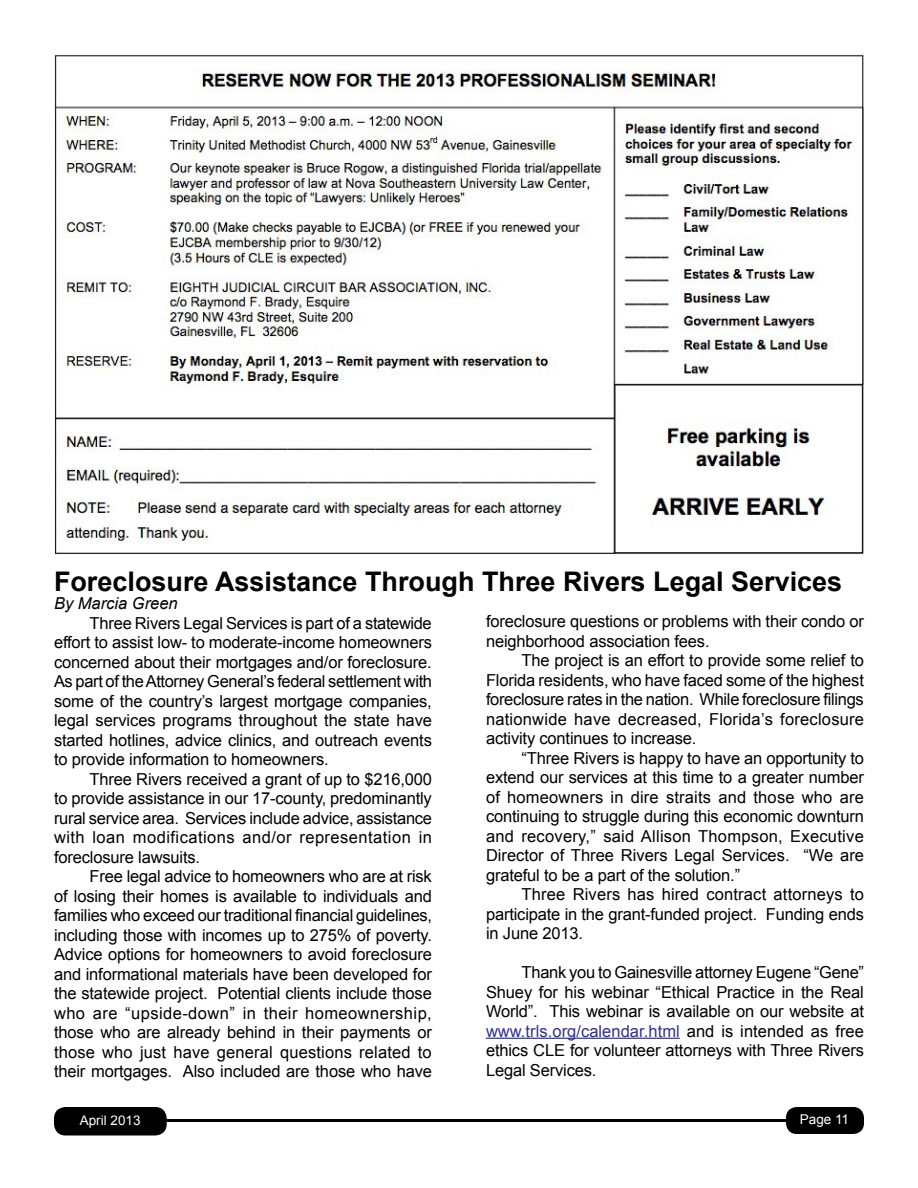
<style>
.page{position:relative;width:918px;height:1188px;background:#fff}
.page>*{position:absolute;margin:0;border:0;box-sizing:border-box;transform-origin:0 0}
.t1{font:700 27px "Arial";color:#000}
.t2{font:16.5px/19.5px "Arial";letter-spacing:-.01em;color:#000;text-align:justify}
.t3{font:italic 16.5px "Arial";color:#000}
.t4{font:13.5px "Arial";color:#fff}
.s1{color:#2e3192}
</style>
<div class="page">
<div style="left:55px;top:1108px;width:111px;height:27px;background:#000;border-radius:11px"></div>
<div style="left:54px;top:1107px;width:113px;height:29px;border:2px solid #000;border-radius:11px"></div>
<div style="left:786px;top:1107px;width:78px;height:27px;background:#000;border-radius:11px"></div>
<hr style="left:81px;top:1119px;width:736px;height:3px;background:#000">
<img style="left:54px;top:54px;width:810px;height:501px">
<hr style="left:486px;top:1038px;width:194px;height:1px;background:#2e3192">
<h1 class="t1" style="left:54px;top:564px;width:790px">Foreclosure Assistance Through Three Rivers Legal Services</h1>
<p class="t3" style="left:54px;top:593px;width:125px">By Marcia Green</p>
<p class="t2" style="left:54px;top:613px;width:380px;text-indent:36px">Three Rivers Legal Services is part of a statewide effort to assist low- to moderate-income homeowners concerned about their mortgages and/or foreclosure.<br>As part of the Attorney General’s federal settlement with some of the country’s largest mortgage companies, legal services programs throughout the state have started hotlines, advice clinics, and outreach events to provide information to homeowners.</p>
<p class="t2" style="left:54px;top:769px;width:380px;text-indent:36px">Three Rivers received a grant of up to $216,000 to provide assistance in our 17-county, predominantly rural service area. Services include advice, assistance with loan modifications and/or representation in foreclosure lawsuits.</p>
<p class="t2" style="left:54px;top:867px;width:380px;text-indent:36px">Free legal advice to homeowners who are at risk of losing their homes is available to individuals and families who exceed our traditional financial guidelines, including those with incomes up to 275% of poverty.<br>Advice options for homeowners to avoid foreclosure and informational materials have been developed for the statewide project. Potential clients include those who are “upside-down” in their homeownership, those who are already behind in their payments or those who just have general questions related to their mortgages. Also included are those who have</p>
<p class="t2" style="left:486px;top:612px;width:379px">foreclosure questions or problems with their condo or neighborhood association fees.</p>
<p class="t2" style="left:486px;top:651px;width:380px;text-indent:36px">The project is an effort to provide some relief to Florida residents, who have faced some of the highest foreclosure rates in the nation. While foreclosure filings nationwide have decreased, Florida’s foreclosure activity continues to increase.</p>
<p class="t2" style="left:486px;top:748px;width:380px;text-indent:36px">“Three Rivers is happy to have an opportunity to extend our services at this time to a greater number of homeowners in dire straits and those who are continuing to struggle during this economic downturn and recovery,” said Allison Thompson, Executive Director of Three Rivers Legal Services. “We are grateful to be a part of the solution.”</p>
<p class="t2" style="left:486px;top:885px;width:380px;text-indent:36px">Three Rivers has hired contract attorneys to participate in the grant-funded project. Funding ends in June 2013.</p>
<p class="t2" style="left:486px;top:963px;width:380px;text-indent:36px">Thank you to Gainesville attorney Eugene “Gene” Shuey for his webinar “Ethical Practice in the Real World”. This webinar is available on our website at <span class="s1">www.trls.org/calendar.html</span> and is intended as free ethics CLE for volunteer attorneys with Three Rivers Legal Services.</p>
<p class="t4" style="left:80px;top:1111px;width:62px">April 2013</p>
<p class="t4" style="left:800px;top:1111px;width:51px">Page 11</p>
</div>
